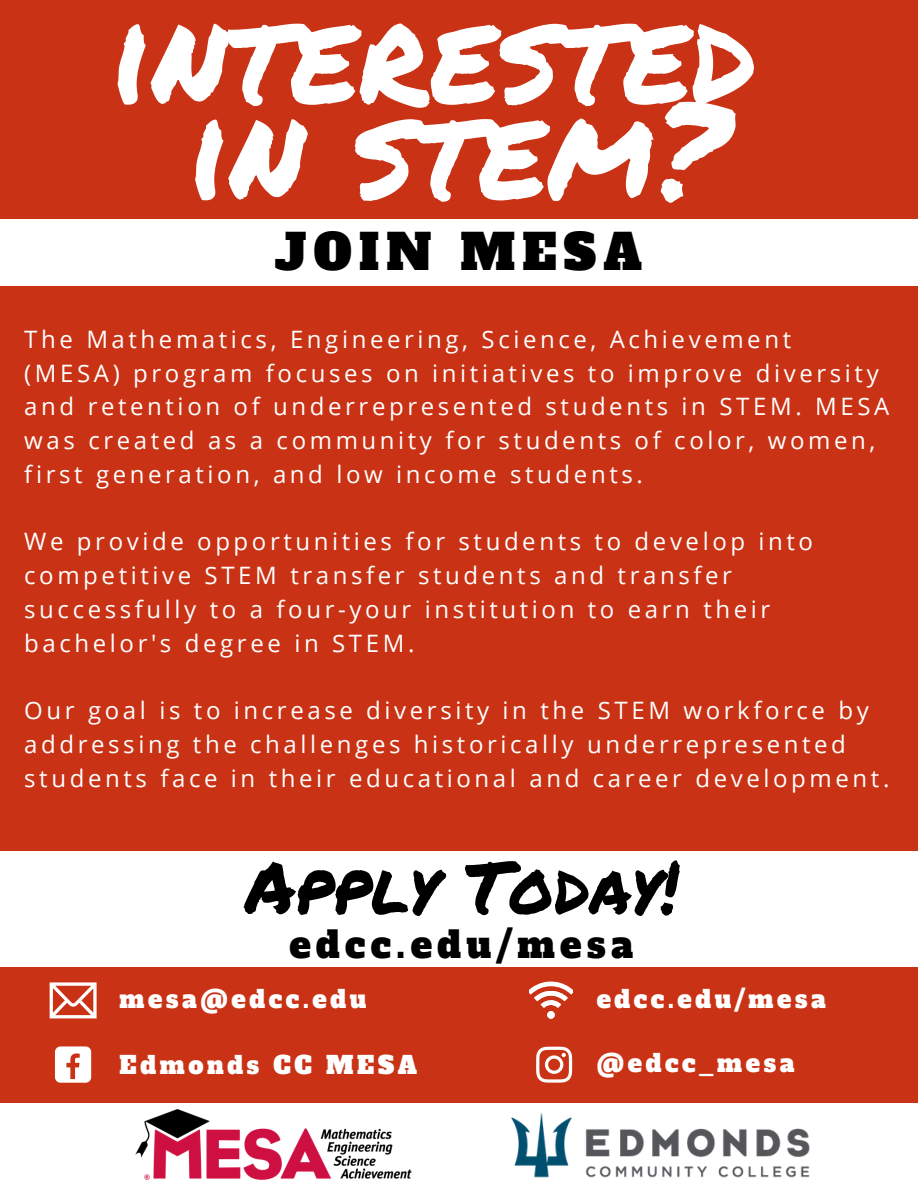
<style>
.page{position:relative;width:918px;height:1188px;background:#c93214}
.page>*{position:absolute;margin:0;border:0;box-sizing:border-box;transform-origin:0 0}
.t1{font:132px "Permanent Marker";color:#fff}
.t2{font:131.7px "Permanent Marker";color:#fff}
.t3{font:72px "Permanent Marker";color:#000}
.t4{font:48px "Alfa Slab One";letter-spacing:.15em;color:#000}
.t5{font:36px "Alfa Slab One";letter-spacing:.15em;color:#000}
.t6{font:24px/33.8px "Open Sans";letter-spacing:.15em;color:#fff}
.t7{font:24px "Alfa Slab One";letter-spacing:.15em;color:#fff}
</style>
<div class="page">
<div style="left:0;top:219px;width:918px;height:66px;background:#fff"></div>
<div style="left:0;top:851px;width:918px;height:116px;background:#fff"></div>
<svg style="left:50px;top:982px;width:47px;height:36px"></svg>
<div style="left:55px;top:1046px;width:36px;height:37px;background:#fff;border-radius:6px"></div>
<svg style="left:66px;top:1054px;width:14px;height:25px"></svg>
<svg style="left:530px;top:982px;width:43px;height:31px"></svg>
<div style="left:547px;top:1011px;width:8px;height:8px;background:#fff;border-radius:50%"></div>
<svg style="left:536px;top:1047px;width:36px;height:36px"></svg>
<div style="left:0;top:1104px;width:918px;height:84px;background:#fff"></div>
<img style="left:135px;top:1109px;width:277px;height:70px">
<img style="left:511px;top:1112px;width:299px;height:66px">
<h2 class="t2" style="left:110px;top:-43px;width:647px">interested</h2>
<h1 class="t1" style="left:188px;top:52px;width:541px">in stem?</h1>
<h3 class="t4" style="left:275px;top:220px;width:369px">JOIN MESA</h3>
<p class="t6" style="left:24px;top:322px;width:867px">The Mathematics, Engineering, Science, Achievement (MESA) program focuses on initiatives to improve diversity and retention of underrepresented students in STEM. MESA was created as a community for students of color, women, first generation, and low income students.</p>
<p class="t6" style="left:24px;top:524px;width:790px">We provide opportunities for students to develop into competitive STEM transfer students and transfer successfully to a four-your institution to earn their bachelor's degree in STEM.</p>
<p class="t6" style="left:24px;top:693px;width:867px">Our goal is to increase diversity in the STEM workforce by addressing the challenges historically underrepresented students face in their educational and career development.</p>
<h3 class="t3" style="left:245px;top:834px;width:435px">Apply Today!</h3>
<h3 class="t5" style="left:289px;top:921px;width:345px">edcc.edu/mesa</h3>
<p class="t7" style="left:120px;top:983px;width:248px">mesa@edcc.edu</p>
<p class="t7" style="left:597px;top:983px;width:231px">edcc.edu/mesa</p>
<p class="t7" style="left:120px;top:1049px;width:299px">Edmonds CC MESA</p>
<p class="t7" style="left:597px;top:1047px;width:199px">@edcc_mesa</p>
</div>
